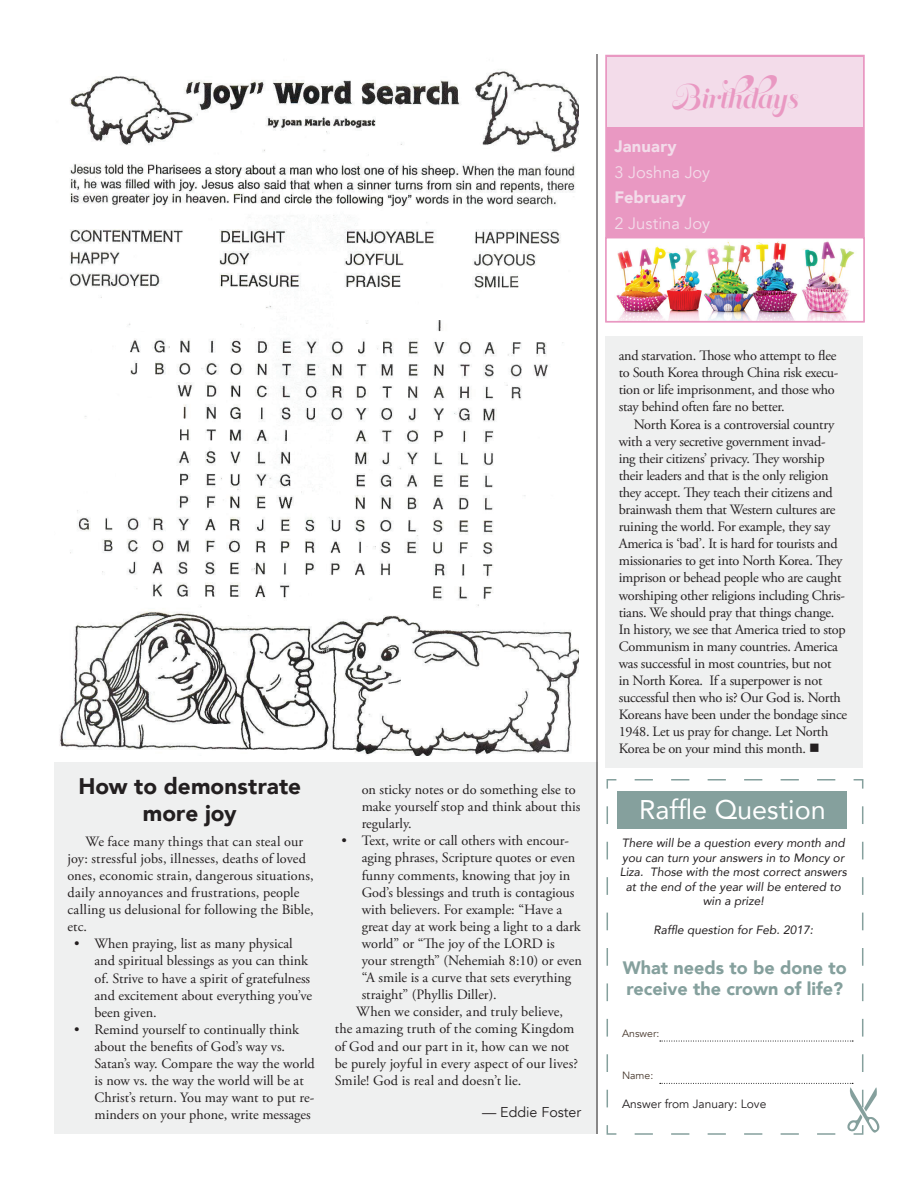
<style>
.page{position:relative;width:918px;height:1188px;background:#fff}
.page>*{position:absolute;margin:0;border:0;box-sizing:border-box;transform-origin:0 0}
.t1{font:27px "Avenir";color:#fff}
.t2{font:25.5px "Memoriam Pro Headline";color:#e998c2}
.t3{font:900 22.5px/27px "Avenir";color:#231f20;text-align:center}
.t4{font:900 18px/21.6px "Avenir";color:#85a09d}
.t5{font:16.5px "Avenir";color:#f3dcea}
.t6{font:900 16.5px "Avenir";letter-spacing:.01em;color:#f3dcea}
.t7{font:14.25px/17.1px "Adobe Garamond Pro";letter-spacing:-.005em;color:#231f20}
.t8{font:14.25px "Adobe Garamond Pro";letter-spacing:.015em;color:#231f20}
.t9{font:14.25px "Avenir";color:#231f20}
.t10{font:italic 12px/14.4px "Avenir";color:#231f20;text-align:center}
.t11{font:12px "Avenir";color:#231f20}
.t12{font:10.5px "Avenir";color:#493a2f}
</style>
<div class="page">
<div style="left:605px;top:55px;width:260px;height:267px;background:#e998c2;border:2px solid #e998c2"></div>
<div style="left:54px;top:762px;width:543px;height:372px;background:#eff0f0"></div>
<img style="left:608px;top:240px;width:254px;height:79px">
<div style="left:605px;top:237px;width:260px;height:85px;border:2px solid #e998c2"></div>
<div style="left:607px;top:58px;width:256px;height:69px;background:#f3dcea"></div>
<img style="left:59px;top:69px;width:519px;height:687px">
<hr style="left:597px;top:54px;width:1px;height:1080px;background:#231f20">
<svg style="left:606px;top:779px;width:258px;height:356px"></svg>
<div style="left:618px;top:792px;width:229px;height:37px;background:#85a09d"></div>
<div style="left:605px;top:336px;width:258px;height:432px;background:#eff0f0"></div>
<svg style="left:635px;top:797px;width:244px;height:338px"></svg>
<h2 class="t2" style="left:672px;top:83px;width:128px">Birthdays</h2>
<p class="t6" style="left:614px;top:132px;width:64px">January</p>
<p class="t5" style="left:614px;top:162px;width:97px">3 Joshna Joy</p>
<p class="t6" style="left:614px;top:183px;width:73px">February</p>
<p class="t5" style="left:614px;top:213px;width:97px">2 Justina Joy</p>
<h3 class="t3" style="left:78px;top:772px;width:224px">How to demonstrate more joy</h3>
<p class="t7" style="left:68px;top:833px;width:248px;text-indent:18px">We face many things that can steal our joy: stressful jobs, illnesses, deaths of loved ones, economic strain, dangerous situations, daily annoyances and frustrations, people calling us delusional for following the Bible, etc.</p>
<p class="t7" style="left:95px;top:936px;width:219px;text-indent:-20px">• When praying, list as many physical and spiritual blessings as you can think of. Strive to have a spirit of gratefulness and excitement about everything you’ve been given.</p>
<p class="t7" style="left:95px;top:1021px;width:222px;text-indent:-20px">• Remind yourself to continually think about the benefits of God’s way vs.<br>Satan’s way. Compare the way the world is now vs. the way the world will be at Christ’s return. You may want to put re&shy;minders on your phone, write messages</p>
<p class="t7" style="left:362px;top:782px;width:220px">on sticky notes or do something else to make yourself stop and think about this regularly.</p>
<p class="t7" style="left:341px;top:833px;width:229px">• Text, write or call others with encour-</p>
<p class="t7" style="left:362px;top:850px;width:215px">aging phrases, Scripture quotes or even</p>
<p class="t7" style="left:362px;top:867px;width:210px">funny comments, knowing that joy in</p>
<p class="t7" style="left:362px;top:884px;width:214px">God’s blessings and truth is contagious</p>
<p class="t7" style="left:362px;top:901px;width:202px">with believers. For example: “Have a</p>
<p class="t7" style="left:362px;top:918px;width:220px">great day at work being a light to a dark</p>
<p class="t7" style="left:362px;top:935px;width:195px">world” or “The joy of the LORD is</p>
<p class="t7" style="left:362px;top:953px;width:222px">your strength” (Nehemiah 8:10) or even</p>
<p class="t7" style="left:362px;top:970px;width:211px">“A smile is a curve that sets everything</p>
<p class="t7" style="left:362px;top:987px;width:137px">straight” (Phyllis Diller).</p>
<p class="t7" style="left:356px;top:1004px;width:208px">When we consider, and truly believe,</p>
<p class="t8" style="left:335px;top:1020px;width:241px">the amazing truth of the coming Kingdom</p>
<p class="t7" style="left:335px;top:1038px;width:236px">of God and our part in it, how can we not</p>
<p class="t7" style="left:335px;top:1055px;width:245px">be purely joyful in every aspect of our lives?</p>
<p class="t7" style="left:335px;top:1072px;width:188px">Smile! God is real and doesn’t lie.</p>
<p class="t9" style="left:482px;top:1104px;width:101px">— Eddie Foster</p>
<p class="t7" style="left:619px;top:348px;width:221px">and starvation. Those who attempt to flee to South Korea through China risk execu&shy;tion or life imprisonment, and those who stay behind often fare no better.</p>
<p class="t7" style="left:619px;top:416px;width:230px;text-indent:15px">North Korea is a controversial country with a very secretive government invad-<br>ing their citizens’ privacy. They worship their leaders and that is the only religion they accept. They teach their citizens and brainwash them that Western cultures are ruining the world. For example, they say America is ‘bad’. It is hard for tourists and missionaries to get into North Korea. They imprison or behead people who are caught worshiping other religions including Chris&shy;tians. We should pray that things change.<br>In history, we see that America tried to stop Communism in many countries. America was successful in most countries, but not<br>in North Korea. If a superpower is not successful then who is? Our God is. North Koreans have been under the bondage since 1948. Let us pray for change. Let North Korea be on your mind this month. ■</p>
<h1 class="t1" style="left:639px;top:787px;width:188px">Raffle Question</h1>
<p class="t10" style="left:620px;top:836px;width:229px">There will be a question every month and you can turn your answers in to Moncy or Liza. Those with the most correct answers at the end of the year will be entered to win a prize!</p>
<p class="t10" style="left:654px;top:922px;width:161px">Raffle question for Feb. 2017:</p>
<p class="t4" style="left:623px;top:956px;width:225px">What needs to be done to receive the crown of life?</p>
<p class="t12" style="left:622px;top:1027px;width:39px">Answer:</p>
<p class="t12" style="left:622px;top:1069px;width:33px">Name:</p>
<p class="t11" style="left:622px;top:1097px;width:146px">Answer from January: Love</p>
</div>
